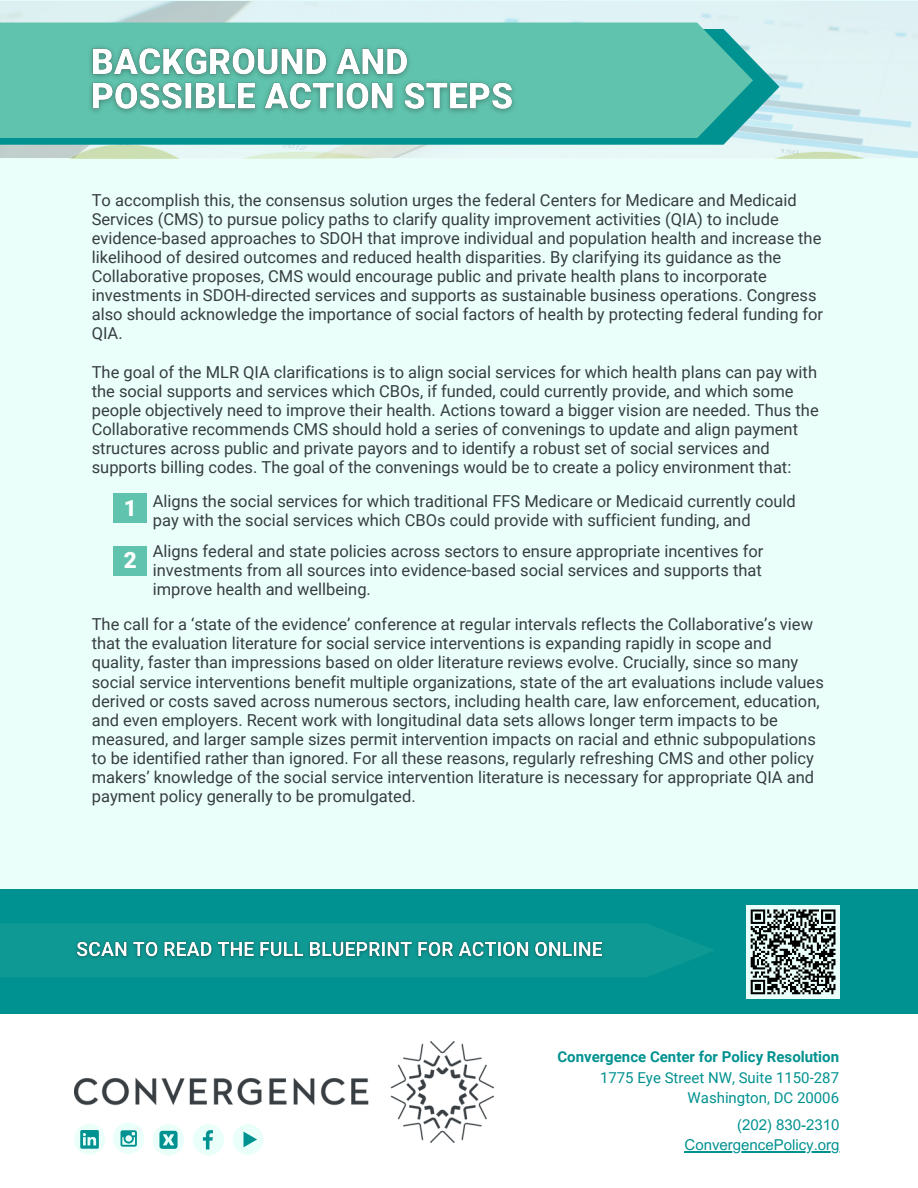
<style>
.page{position:relative;width:918px;height:1188px;background:#eafffa}
.page>*{position:absolute;margin:0;border:0;box-sizing:border-box;transform-origin:0 0}
.t1{font:900 22.5px "Roboto";color:#fff}
.t2{font:16.5px/19.2px "Roboto";color:#373d42}
.t3{font:15px/20.2px "Roboto";color:#009290;text-align:right}
.t4{font:15px "Arial MT Pro";color:#009290}
.s1{font-weight:700}
</style>
<div class="page">
<div style="left:113px;top:493px;width:34px;height:30px;background:#60c3ad"></div>
<div style="left:113px;top:546px;width:34px;height:30px;background:#60c3ad"></div>
<img style="left:0;top:1px;width:918px;height:157px">
<svg style="left:0;top:29px;width:780px;height:116px;fill:#009290"></svg>
<div style="left:0;top:23px;width:753px;height:115px;background:#60c3ad"></div>
<div style="left:0;top:1014px;width:918px;height:174px;background:#fff"></div>
<img style="left:74px;top:1041px;width:420px;height:102px">
<svg style="left:193px;top:1124px;width:31px;height:32px"></svg>
<div style="left:113px;top:1122px;width:31px;height:32px;background:#eafffa;border-radius:50%"></div>
<svg style="left:121px;top:1130px;width:16px;height:17px"></svg>
<svg style="left:74px;top:1124px;width:31px;height:31px"></svg>
<svg style="left:153px;top:1124px;width:31px;height:32px"></svg>
<svg style="left:233px;top:1124px;width:30px;height:31px"></svg>
<div style="left:0;top:890px;width:918px;height:124px;background:#009290"></div>
<div style="left:747px;top:905px;width:93px;height:93px;background:#eafffa"></div>
<svg style="left:750px;top:909px;width:86px;height:86px"></svg>
<svg style="left:0;top:924px;width:714px;height:53px"></svg>
<hr style="left:685px;top:1151px;width:155px;height:2px;background:#009290">
<img style="left:70px;top:935px;width:539px;height:29px">
<img style="left:83px;top:40px;width:438px;height:80px">
<p class="t2" style="left:92px;top:190px;width:733px">To accomplish this, the consensus solution urges the federal Centers for Medicare and Medicaid Services (CMS) to pursue policy paths to clarify quality improvement activities (QIA) to include evidence-based approaches to SDOH that improve individual and population health and increase the likelihood of desired outcomes and reduced health disparities. By clarifying its guidance as the Collaborative proposes, CMS would encourage public and private health plans to incorporate investments in SDOH-directed services and supports as sustainable business operations. Congress also should acknowledge the importance of social factors of health by protecting federal funding for QIA.</p>
<h3 class="t2" style="left:92px;top:362px;width:728px">The goal of the MLR QIA clarifications is to align social services for which health plans can pay with the social supports and services which CBOs, if funded, could currently provide, and which some people objectively need to improve their health. Actions toward a bigger vision are needed. Thus the Collaborative recommends CMS should hold a series of convenings to update and align payment structures across public and private payors and to identify a robust set of social services and supports billing codes. The goal of the convenings would be to create a policy environment that:</h3>
<h3 class="t2" style="left:153px;top:492px;width:644px">Aligns the social services for which traditional FFS Medicare or Medicaid currently could pay with the social services which CBOs could provide with sufficient funding, and</h3>
<h3 class="t2" style="left:153px;top:542px;width:612px;text-align:justify">Aligns federal and state policies across sectors to ensure appropriate incentives for investments from all sources into evidence-based social services and supports that improve health and wellbeing.</h3>
<p class="t1" style="left:124px;top:495px;width:15px">1</p>
<p class="t1" style="left:124px;top:548px;width:15px">2</p>
<h3 class="t2" style="left:92px;top:615px;width:734px">The call for a ‘state of the evidence’ conference at regular intervals reflects the Collaborative’s view that the evaluation literature for social service interventions is expanding rapidly in scope and quality, faster than impressions based on older literature reviews evolve. Crucially, since so many social service interventions benefit multiple organizations, state of the art evaluations include values derived or costs saved across numerous sectors, including health care, law enforcement, education, and even employers. Recent work with longitudinal data sets allows longer term impacts to be measured, and larger sample sizes permit intervention impacts on racial and ethnic subpopulations to be identified rather than ignored. For all these reasons, regularly refreshing CMS and other policy makers’ knowledge of the social service intervention literature is necessary for appropriate QIA and payment policy generally to be promulgated.</h3>
<h3 class="t3" style="left:557px;top:1047px;width:283px"><span class="s1">Convergence Center for Policy Resolution<br></span>1775 Eye Street NW, Suite 1150-287<br>Washington, DC 20006</h3>
<p class="t4" style="left:737px;top:1119px;width:104px">(202) 830-2310</p>
<p class="t4" style="left:685px;top:1139px;width:156px">ConvergencePolicy.org</p>
</div>
